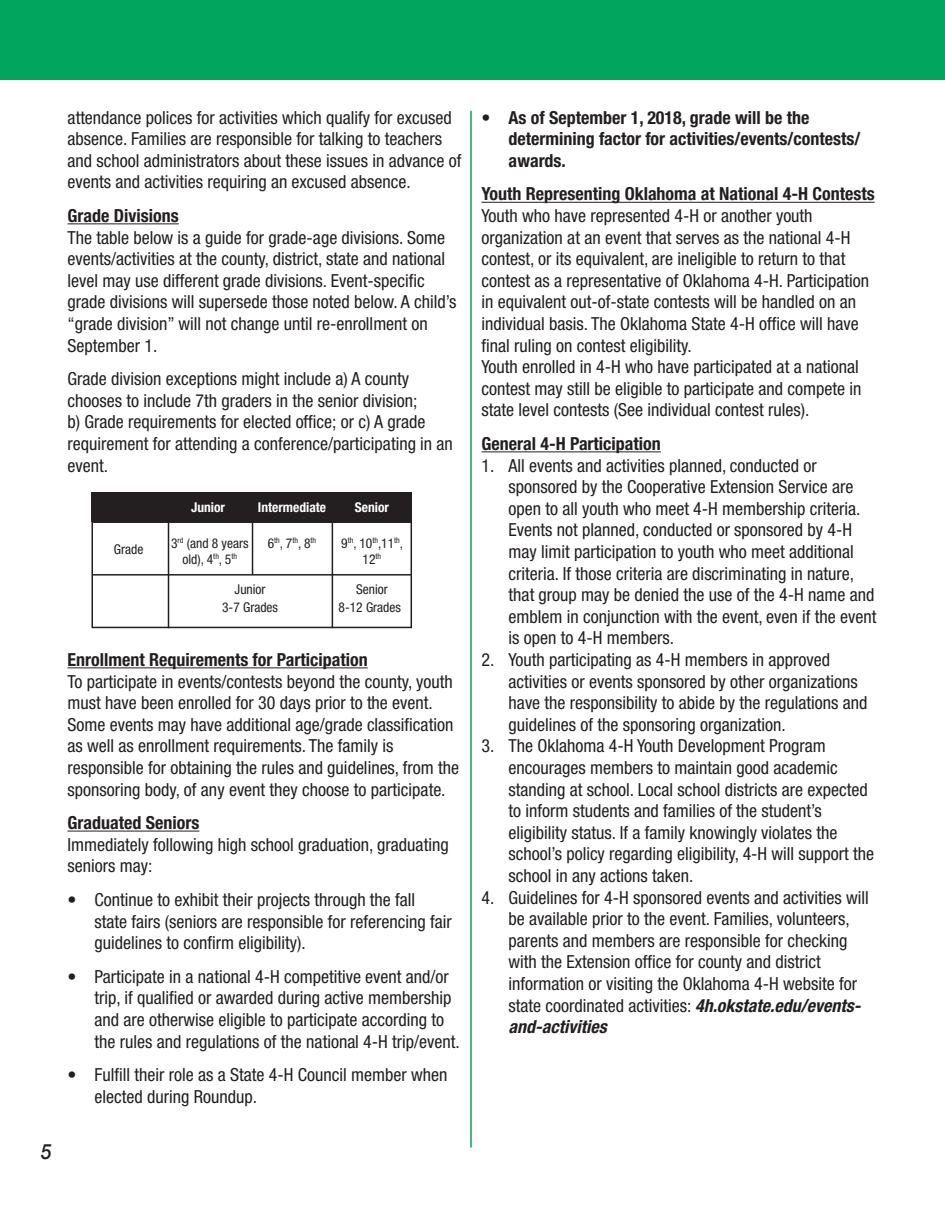
<style>
.page{position:relative;width:945px;height:1215px;background:#fff}
.page>*{position:absolute;margin:0;border:0;box-sizing:border-box;transform-origin:0 0}
.Headline{font:italic 500 21px "Helvetica Neue LT Std";color:#231f20;scale:.9 1}
.t1{font:condensed 18px/21.6px "Helvetica Neue LT Std";color:#231f20}
.t2{font:700 condensed 18px/21.6px "Helvetica Neue LT Std";color:#231f20}
.t3{font:condensed 13.5px/16.2px "Helvetica Neue LT Std";color:#231f20;text-align:center}
.t4{font:700 condensed 13.5px "Helvetica Neue LT Std";color:#fff}
.t5{font:condensed 7.8px "Helvetica Neue LT Std";color:#231f20}
.s1{font-size:13.5px}
.s2{font-weight:700;font-style:italic}
</style>
<div class="page">
<div style="left:0;top:0;width:945px;height:80px;background:#00a65d"></div>
<hr style="left:68px;top:223px;width:111px;height:1px;background:#231f20">
<hr style="left:68px;top:667px;width:300px;height:1px;background:#231f20">
<hr style="left:68px;top:831px;width:131px;height:1px;background:#231f20">
<hr style="left:482px;top:202px;width:393px;height:1px;background:#231f20">
<hr style="left:482px;top:451px;width:179px;height:1px;background:#231f20">
<hr style="left:252px;top:520px;width:1px;height:54px;background:#231f20">
<div style="left:92px;top:521px;width:320px;height:107px;border:2px solid #231f20"></div>
<div style="left:92px;top:493px;width:320px;height:29px;background:#231f20"></div>
<hr style="left:168px;top:520px;width:1px;height:108px;background:#231f20">
<hr style="left:332px;top:520px;width:1px;height:108px;background:#231f20">
<hr style="left:92px;top:574px;width:319px;height:2px;background:#231f20">
<hr style="left:470px;top:111px;width:2px;height:1036px;background:#00a65d">
<p class="t1" style="left:68px;top:106px;width:395px">attendance polices for activities which qualify for excused absence. Families are responsible for talking to teachers and school administrators about these issues in advance of events and activities requiring an excused absence.</p>
<p class="t2" style="left:68px;top:205px;width:113px">Grade Divisions</p>
<p class="t1" style="left:68px;top:226px;width:390px">The table below is a guide for grade-age divisions. Some events/activities at the county, district, state and national level may use different grade divisions. Event-specific grade divisions will supersede those noted below. A child’s “grade division” will not change until re-enrollment on September 1.</p>
<p class="t1" style="left:68px;top:368px;width:387px">Grade division exceptions might include a) A county chooses to include 7th graders in the senior division;<br>b) Grade requirements for elected office; or c) A grade requirement for attending a conference/participating in an event.</p>
<p class="t4" style="left:191px;top:499px;width:35px">Junior</p>
<p class="t4" style="left:258px;top:499px;width:70px">Intermediate</p>
<p class="t4" style="left:355px;top:499px;width:36px">Senior</p>
<p class="t3" style="left:114px;top:541px;width:31px">Grade</p>
<p class="t3" style="left:171px;top:535px;width:79px">3<sup>rd</sup> (and 8 years old), 4<sup>th</sup>, 5<sup>th</sup></p>
<p class="t5" style="left:268px;top:536px;width:50px"><span class="s1">6</span>th<span class="s1">, 7</span>th<span class="s1">, 8</span>th</p>
<p class="t3" style="left:341px;top:535px;width:63px">9<sup>th</sup>, 10<sup>th</sup>,11<sup>th</sup>,<br>12<sup>th</sup></p>
<p class="t3" style="left:235px;top:581px;width:32px">Junior</p>
<p class="t3" style="left:356px;top:581px;width:33px">Senior</p>
<p class="t3" style="left:222px;top:599px;width:57px">3-7 Grades</p>
<p class="t3" style="left:339px;top:599px;width:64px">8-12 Grades</p>
<p class="Headline" style="left:41px;top:1140px;width:13px">5</p>
<p class="t2" style="left:68px;top:649px;width:302px">Enrollment Requirements for Participation</p>
<p class="t1" style="left:68px;top:670px;width:393px">To participate in events/contests beyond the county, youth must have been enrolled for 30 days prior to the event.<br>Some events may have additional age/grade classification as well as enrollment requirements. The family is responsible for obtaining the rules and guidelines, from the sponsoring body, of any event they choose to participate.</p>
<p class="t2" style="left:68px;top:812px;width:133px">Graduated Seniors</p>
<p class="t1" style="left:68px;top:834px;width:383px">Immediately following high school graduation, graduating seniors may:</p>
<p class="t1" style="left:94px;top:889px;width:359px;text-indent:-27px">• Continue to exhibit their projects through the fall state fairs (seniors are responsible for referencing fair guidelines to confirm eligibility).</p>
<p class="t1" style="left:94px;top:966px;width:367px;text-indent:-27px">• Participate in a national 4-H competitive event and/or trip, if qualified or awarded during active membership and are otherwise eligible to participate according to the rules and regulations of the national 4-H trip/event.</p>
<p class="t1" style="left:94px;top:1064px;width:354px;text-indent:-27px">• Fulfill their role as a State 4-H Council member when elected during Roundup.</p>
<p class="t2" style="left:508px;top:106px;width:353px;text-indent:-27px">• As of September 1, 2018, grade will be the determining factor for activities/events/contests/ awards.</p>
<p class="t2" style="left:482px;top:183px;width:395px">Youth Representing Oklahoma at National 4-H Contests</p>
<p class="t1" style="left:482px;top:205px;width:389px">Youth who have represented 4-H or another youth organization at an event that serves as the national 4-H contest, or its equivalent, are ineligible to return to that contest as a representative of Oklahoma 4-H. Participation in equivalent out-of-state contests will be handled on an individual basis. The Oklahoma State 4-H office will have final ruling on contest eligibility.</p>
<p class="t1" style="left:482px;top:356px;width:381px">Youth enrolled in 4-H who have participated at a national contest may still be eligible to participate and compete in state level contests (See individual contest rules).</p>
<p class="t2" style="left:482px;top:433px;width:181px">General 4-H Participation</p>
<p class="t1" style="left:508px;top:454px;width:370px;text-indent:-27px">1. All events and activities planned, conducted or sponsored by the Cooperative Extension Service are open to all youth who meet 4-H membership criteria.<br>Events not planned, conducted or sponsored by 4-H may limit participation to youth who meet additional criteria. If those criteria are discriminating in nature, that group may be denied the use of the 4-H name and emblem in conjunction with the event, even if the event is open to 4-H members.</p>
<p class="t1" style="left:508px;top:649px;width:361px;text-indent:-27px">2. Youth participating as 4-H members in approved activities or events sponsored by other organizations have the responsibility to abide by the regulations and guidelines of the sponsoring organization.</p>
<p class="t1" style="left:508px;top:735px;width:367px;text-indent:-27px">3. The Oklahoma 4-H Youth Development Program encourages members to maintain good academic standing at school. Local school districts are expected to inform students and families of the student’s eligibility status. If a family knowingly violates the school’s policy regarding eligibility, 4-H will support the school in any actions taken.</p>
<p class="t1" style="left:508px;top:886px;width:362px;text-indent:-27px">4. Guidelines for 4-H sponsored events and activities will be available prior to the event. Families, volunteers, parents and members are responsible for checking with the Extension office for county and district information or visiting the Oklahoma 4-H website for state coordinated activities: <span class="s2">4h.okstate.edu/events&shy;and-activities</span></p>
</div>
